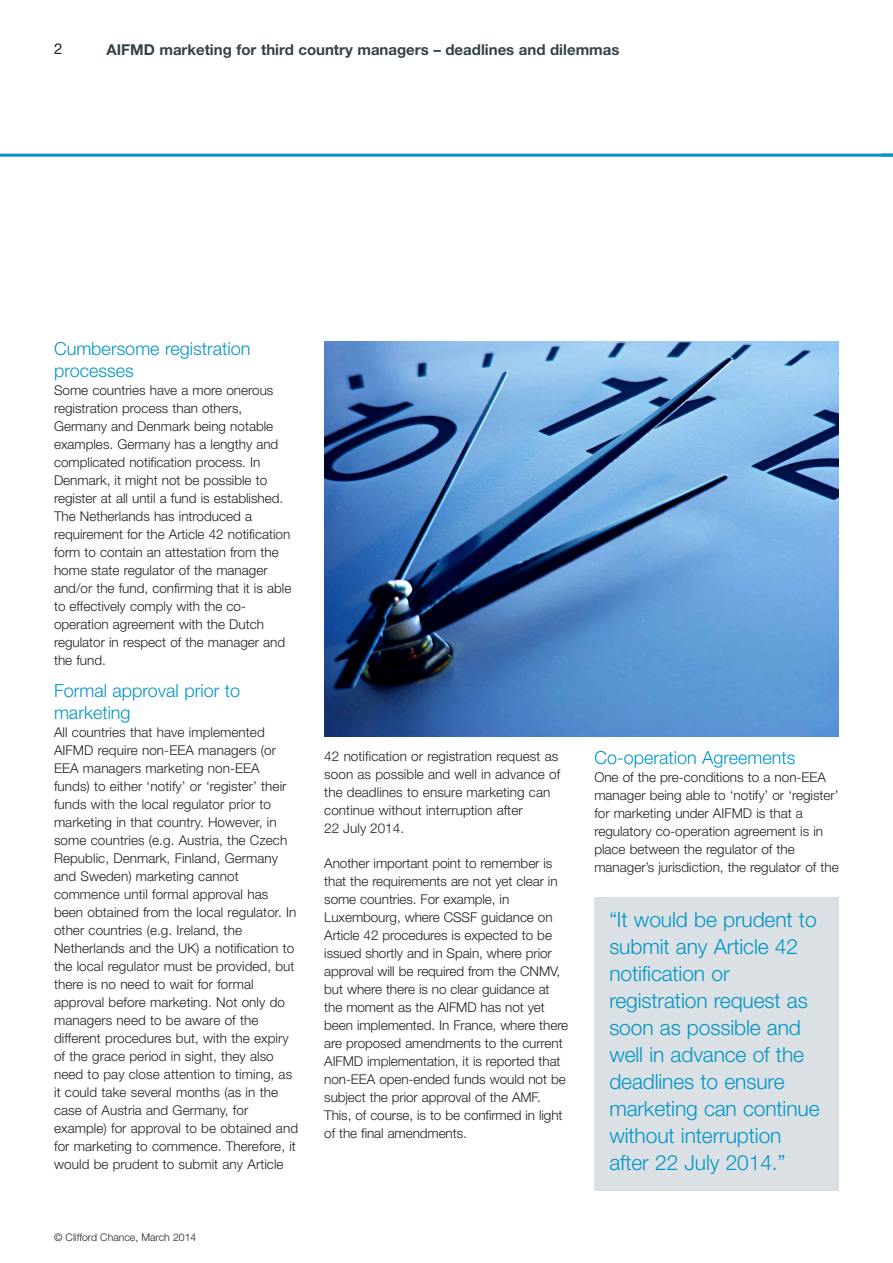
<style>
.page{position:relative;width:893px;height:1263px;background:#fff}
.page>*{position:absolute;margin:0;border:0;box-sizing:border-box;transform-origin:0 0}
.t1{font:300 21px/27px "Helvetica Neue LT";letter-spacing:-.005em;color:#0095c4}
.t2{font:300 18px/21.6px "Helvetica Neue LT";color:#0095c4}
.t3{font:700 15px "Helvetica Neue LT";color:#35424a}
.t4{font:15px "Helvetica Neue LT";color:#231f20}
.t5{font:300 13.5px/18px "Helvetica Neue LT";color:#231f20}
.t6{font:300 10.5px "Helvetica Neue LT";color:#231f20}
</style>
<div class="page">
<hr style="left:0;top:154px;width:893px;height:3px;background:#0095c4">
<img style="left:324px;top:341px;width:515px;height:395px">
<div style="left:594px;top:897px;width:245px;height:294px;background:#dbe0e4"></div>
<p class="t4" style="left:54px;top:43px;width:10px">2</p>
<p class="t3" style="left:107px;top:44px;width:514px">AIFMD marketing for third country managers – deadlines and dilemmas</p>
<h2 class="t2" style="left:54px;top:339px;width:198px">Cumbersome registration processes</h2>
<p class="t5" style="left:54px;top:382px;width:239px">Some countries have a more onerous registration process than others, Germany and Denmark being notable examples. Germany has a lengthy and complicated notification process. In Denmark, it might not be possible to register at all until a fund is established.<br>The Netherlands has introduced a requirement for the Article 42 notification form to contain an attestation from the home state regulator of the manager and/or the fund, confirming that it is able to effectively comply with the co&shy;operation agreement with the Dutch regulator in respect of the manager and the fund.</p>
<h2 class="t2" style="left:54px;top:681px;width:188px">Formal approval prior to marketing</h2>
<p class="t5" style="left:54px;top:724px;width:246px">All countries that have implemented AIFMD require non-EEA managers (or EEA managers marketing non-EEA funds) to either ‘notify’ or ‘register’ their funds with the local regulator prior to marketing in that country. However, in some countries (e.g. Austria, the Czech Republic, Denmark, Finland, Germany and Sweden) marketing cannot commence until formal approval has been obtained from the local regulator. In other countries (e.g. Ireland, the Netherlands and the UK) a notification to the local regulator must be provided, but there is no need to wait for formal approval before marketing. Not only do managers need to be aware of the different procedures but, with the expiry of the grace period in sight, they also need to pay close attention to timing, as it could take several months (as in the case of Austria and Germany, for example) for approval to be obtained and for marketing to commence. Therefore, it would be prudent to submit any Article</p>
<p class="t6" style="left:54px;top:1233px;width:144px">© Clifford Chance, March 2014</p>
<p class="t5" style="left:324px;top:749px;width:237px">42 notification or registration request as soon as possible and well in advance of the deadlines to ensure marketing can continue without interruption after<br>22 July 2014.</p>
<p class="t5" style="left:324px;top:856px;width:245px">Another important point to remember is that the requirements are not yet clear in some countries. For example, in Luxembourg, where CSSF guidance on Article 42 procedures is expected to be issued shortly and in Spain, where prior approval will be required from the CNMV, but where there is no clear guidance at the moment as the AIFMD has not yet been implemented. In France, where there are proposed amendments to the current AIFMD implementation, it is reported that non-EEA open-ended funds would not be subject the prior approval of the AMF.<br>This, of course, is to be confirmed in light of the final amendments.</p>
<h2 class="t2" style="left:594px;top:749px;width:203px">Co-operation Agreements</h2>
<p class="t5" style="left:594px;top:770px;width:246px">One of the pre-conditions to a non-EEA manager being able to ‘notify’ or ‘register’ for marketing under AIFMD is that a regulatory co-operation agreement is in place between the regulator of the manager’s jurisdiction, the regulator of the</p>
<h1 class="t1" style="left:609px;top:908px;width:212px">“It would be prudent to submit any Article 42 notification or registration request as soon as possible and well in advance of the deadlines to ensure marketing can continue without interruption after 22 July 2014.”</h1>
</div>
